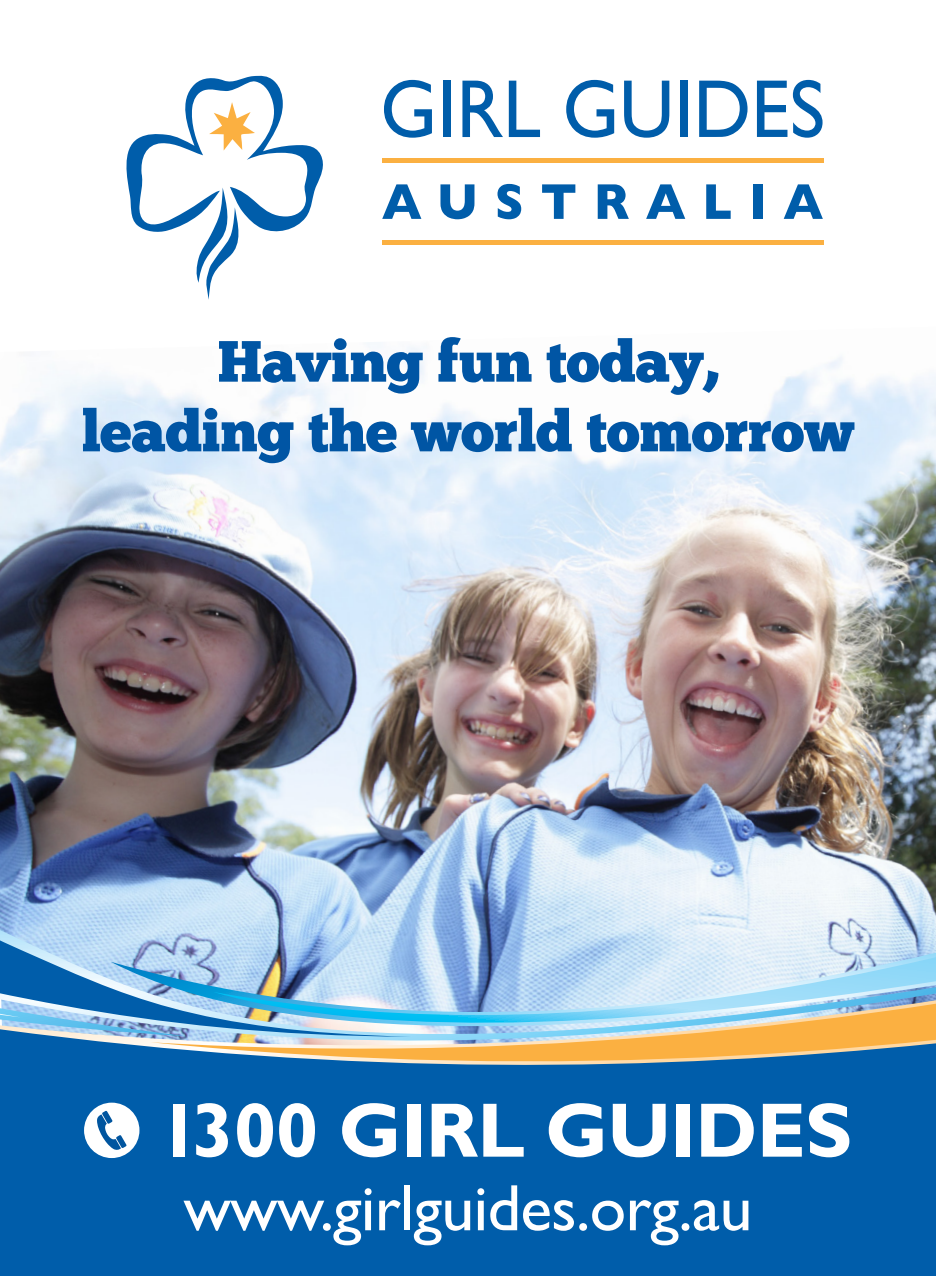
<style>
.page{position:relative;width:936px;height:1276px;background:#fff}
.page>*{position:absolute;margin:0;border:0;box-sizing:border-box;transform-origin:0 0}
.t1{font:700 77.4px "Gill Sans";letter-spacing:-.01em;color:#fff}
.t2{font:65.7px "Gill Sans";letter-spacing:-.01em;color:#fff}
.t3{font:57.9px "Chunk Five";letter-spacing:-.01em;color:#0055a4}
</style>
<div class="page">
<img style="left:0;top:343px;width:935px;height:474px">
<div style="left:0;top:1086px;width:935px;height:190px;background:#005daa"></div>
<div style="left:0;top:1052px;width:148px;height:24px;background:#005daa"></div>
<svg style="left:148px;top:814px;width:787px;height:275px;background:#95b1c8"></svg>
<svg style="left:411px;top:957px;width:524px;height:86px;background:#b8d0d7"></svg>
<img style="left:0;top:817px;width:411px;height:235px">
<svg style="left:0;top:1008px;width:187px;height:28px;background:#7fb4dc"></svg>
<div style="left:84px;top:1102px;width:55px;height:56px;background:#fff;border-radius:50%"></div>
<svg style="left:97px;top:1110px;width:29px;height:40px"></svg>
<svg style="left:384px;top:80px;width:48px;height:58px"></svg>
<div style="left:443px;top:81px;width:7px;height:56px;background:#005daa"></div>
<svg style="left:462px;top:81px;width:41px;height:56px"></svg>
<svg style="left:509px;top:81px;width:31px;height:56px"></svg>
<svg style="left:566px;top:80px;width:48px;height:58px"></svg>
<svg style="left:624px;top:81px;width:45px;height:57px"></svg>
<div style="left:679px;top:81px;width:8px;height:56px;background:#005daa"></div>
<svg style="left:699px;top:81px;width:48px;height:56px"></svg>
<svg style="left:756px;top:80px;width:66px;height:58px"></svg>
<svg style="left:382px;top:184px;width:39px;height:35px"></svg>
<svg style="left:440px;top:184px;width:34px;height:35px"></svg>
<svg style="left:497px;top:184px;width:24px;height:35px"></svg>
<svg style="left:542px;top:184px;width:33px;height:35px"></svg>
<svg style="left:597px;top:184px;width:31px;height:35px"></svg>
<svg style="left:646px;top:184px;width:39px;height:35px"></svg>
<svg style="left:706px;top:184px;width:24px;height:35px"></svg>
<div style="left:753px;top:184px;width:9px;height:35px;background:#005daa"></div>
<svg style="left:783px;top:184px;width:39px;height:35px"></svg>
<hr style="left:382px;top:158px;width:441px;height:4px;background:#fbb041">
<hr style="left:382px;top:240px;width:441px;height:4px;background:#fbb041">
<svg style="left:126px;top:75px;width:197px;height:225px"></svg>
<p class="t3" style="left:217px;top:327px;width:502px">Having fun today,</p>
<p class="t3" style="left:81px;top:396px;width:774px">leading the world tomorrow</p>
<p class="t1" style="left:157px;top:1084px;width:696px">1300 GIRL GUIDES</p>
<p class="t2" style="left:183px;top:1170px;width:570px">www.girlguides.org.au</p>
</div>
